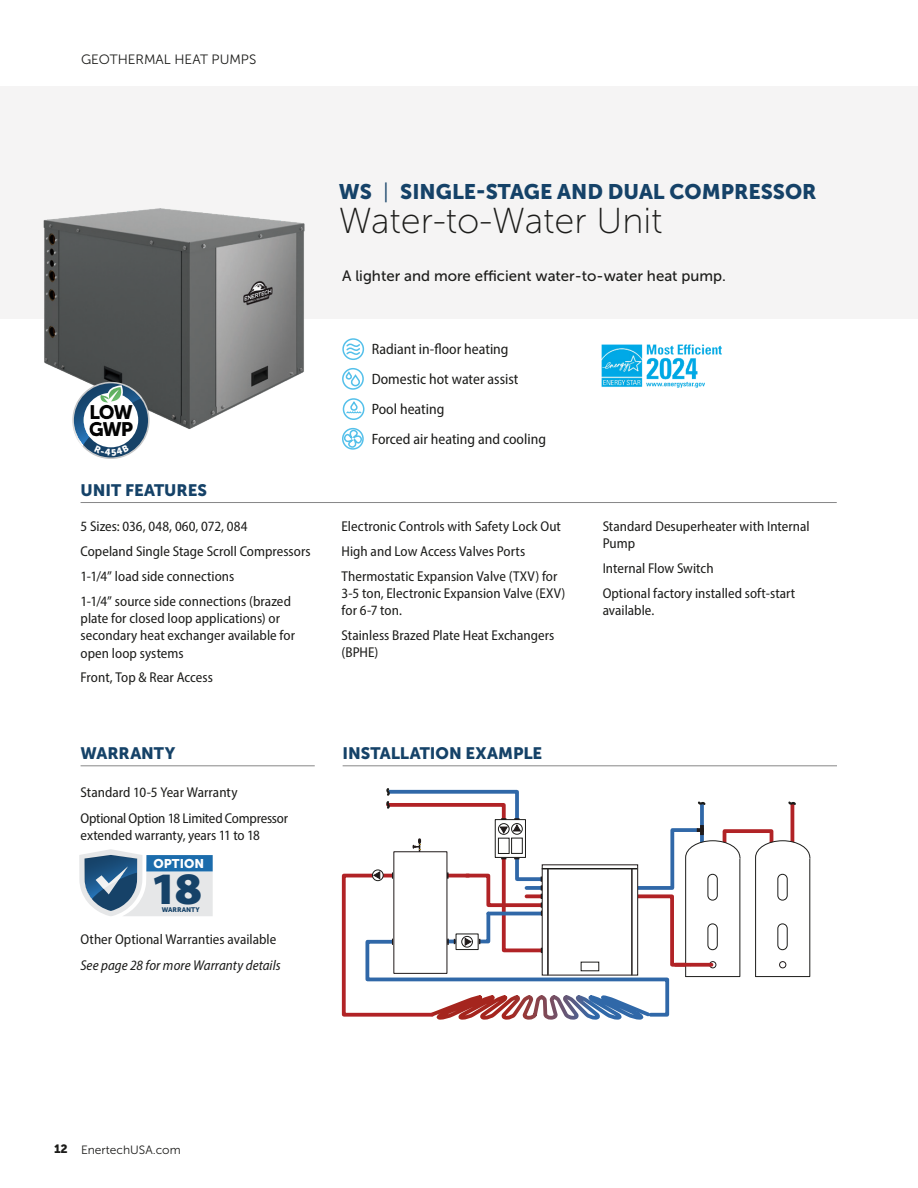
<style>
.page{position:relative;width:918px;height:1188px;background:#fff}
.page>*{position:absolute;margin:0;border:0;box-sizing:border-box;transform-origin:0 0}
.t1{font:900 semi-expanded 45.15px "Myriad Pro";color:#164268}
.t2{font:36px "Museo Sans 100";color:#1c1c1a}
.t3{font:21px "Museo Sans 900";color:#154268}
.t4{font:19.5px/16.4px "Museo Sans 900";letter-spacing:-.06em;color:#030303}
.t5{font:16.5px "Museo Sans 900";color:#154268}
.t6{font:semi-condensed 15px/30px "Myriad Pro";color:#1c1c1a}
.t7{font:15px "Museo Sans 500";color:#1c1c1a}
.t8{font:semi-condensed 14.25px/24.9px "Myriad Pro";color:#1c1c1a}
.t9{font:italic semi-condensed 14.25px "Myriad Pro";letter-spacing:.005em;color:#1c1c1a}
.t10{font:13.5px "Museo Sans 300";color:#1c1c1a}
.t11{font:12.6px "Museo Sans 900";color:#fff}
.t12{font:12px "Museo Sans 300";color:#1c1c1a}
.t13{font:6.6px "Museo Sans 900";color:#164268}
.s1{font-family:"Museo Sans 300"}
.s2{font-family:"Museo Sans 900"}
</style>
<div class="page">
<div style="left:0;top:87px;width:918px;height:232px;background:#f5f4f4"></div>
<hr style="left:81px;top:502px;width:756px;height:1px;background:#878788">
<svg style="left:341px;top:788px;width:470px;height:232px"></svg>
<div style="left:778px;top:874px;width:9px;height:26px;background:#fff;border-radius:5px"></div>
<div style="left:777px;top:874px;width:11px;height:27px;border:1px solid #1c1c1a;border-radius:5px"></div>
<div style="left:778px;top:924px;width:9px;height:26px;background:#fff;border-radius:5px"></div>
<div style="left:777px;top:924px;width:11px;height:26px;border:1px solid #1c1c1a;border-radius:5px"></div>
<div style="left:779px;top:961px;width:7px;height:7px;border:1px solid #201a1a;border-radius:50%"></div>
<hr style="left:81px;top:766px;width:234px;height:1px;background:#878788">
<svg style="left:79px;top:849px;width:134px;height:67px"></svg>
<hr style="left:343px;top:766px;width:494px;height:1px;background:#878788">
<img style="left:43px;top:208px;width:262px;height:221px">
<div style="left:342px;top:368px;width:22px;height:22px;border:2px solid #54c0ea;border-radius:50%"></div>
<svg style="left:345px;top:370px;width:15px;height:17px"></svg>
<div style="left:342px;top:338px;width:22px;height:22px;border:2px solid #54c0ea;border-radius:50%"></div>
<svg style="left:345px;top:343px;width:16px;height:13px"></svg>
<div style="left:342px;top:428px;width:22px;height:22px;border:2px solid #54c0ea;border-radius:50%"></div>
<svg style="left:343px;top:429px;width:20px;height:19px"></svg>
<div style="left:343px;top:398px;width:22px;height:22px;border:2px solid #54c0ea;border-radius:50%"></div>
<svg style="left:346px;top:398px;width:15px;height:15px"></svg>
<img style="left:601px;top:344px;width:121px;height:44px">
<svg style="left:72px;top:382px;width:78px;height:77px"></svg>
<p class="t10" style="left:81px;top:52px;width:177px">GEOTHERMAL HEAT PUMPS</p>
<h3 class="t4" style="left:89px;top:404px;width:46px">LOW<br>GWP</h3>
<p class="t5" style="left:81px;top:480px;width:128px">UNIT FEATURES</p>
<p class="t8" style="left:81px;top:514px;width:232px">5 Sizes: 036, 048, 060, 072, 084<br>Copeland Single Stage Scroll Compressors 1-1/4” load side connections<br>1-1/4” source side connections (brazed</p>
<p class="t8" style="left:81px;top:610px;width:216px;line-height:17.1px">plate for closed loop applications) or secondary heat exchanger available for open loop systems</p>
<p class="t8" style="left:81px;top:665px;width:134px">Front, Top &amp; Rear Access</p>
<p class="t5" style="left:81px;top:744px;width:96px">WARRANTY</p>
<p class="t8" style="left:81px;top:779px;width:209px;line-height:26px">Standard 10-5 Year Warranty<br>Optional Option 18 Limited Compressor</p>
<p class="t8" style="left:81px;top:822px;width:181px">extended warranty, years 11 to 18</p>
<p class="t11" style="left:154px;top:857px;width:52px">OPTION</p>
<h1 class="t1" style="left:150px;top:858px;width:54px">18</h1>
<p class="t13" style="left:162px;top:906px;width:40px">WARRANTY</p>
<p class="t8" style="left:81px;top:926px;width:197px">Other Optional Warranties available</p>
<p class="t9" style="left:81px;top:956px;width:202px">See page 28 for more Warranty details</p>
<h3 class="t3" style="left:339px;top:179px;width:479px">WS <span class="s1">|</span> SINGLE-STAGE AND DUAL COMPRESSOR</h3>
<h2 class="t2" style="left:339px;top:201px;width:325px">Water-to-Water Unit</h2>
<p class="t7" style="left:342px;top:268px;width:385px">A lighter and more efficient water-to-water heat pump.</p>
<p class="t6" style="left:372px;top:334px;width:176px">Radiant in-floor heating<br>Domestic hot water assist<br>Pool heating<br>Forced air heating and cooling</p>
<p class="t8" style="left:342px;top:514px;width:221px">Electronic Controls with Safety Lock Out<br>High and Low Access Valves Ports<br>Thermostatic Expansion Valve (TXV) for</p>
<p class="t8" style="left:342px;top:585px;width:225px;line-height:17.1px">3-5 ton, Electronic Expansion Valve (EXV) for 6-7 ton.</p>
<p class="t8" style="left:342px;top:627px;width:214px;line-height:17.1px">Stainless Brazed Plate Heat Exchangers (BPHE)</p>
<p class="t5" style="left:343px;top:744px;width:201px">INSTALLATION EXAMPLE</p>
<p class="t8" style="left:603px;top:518px;width:209px;line-height:17.1px">Standard Desuperheater with Internal<br>Pump</p>
<p class="t8" style="left:603px;top:556px;width:194px">Internal Flow Switch<br>Optional factory installed soft-start</p>
<p class="t8" style="left:603px;top:598px;width:53px">available.</p>
<p class="t12" style="left:54px;top:1143px;width:128px"><span class="s2">12</span> EnertechUSA.com</p>
</div>
